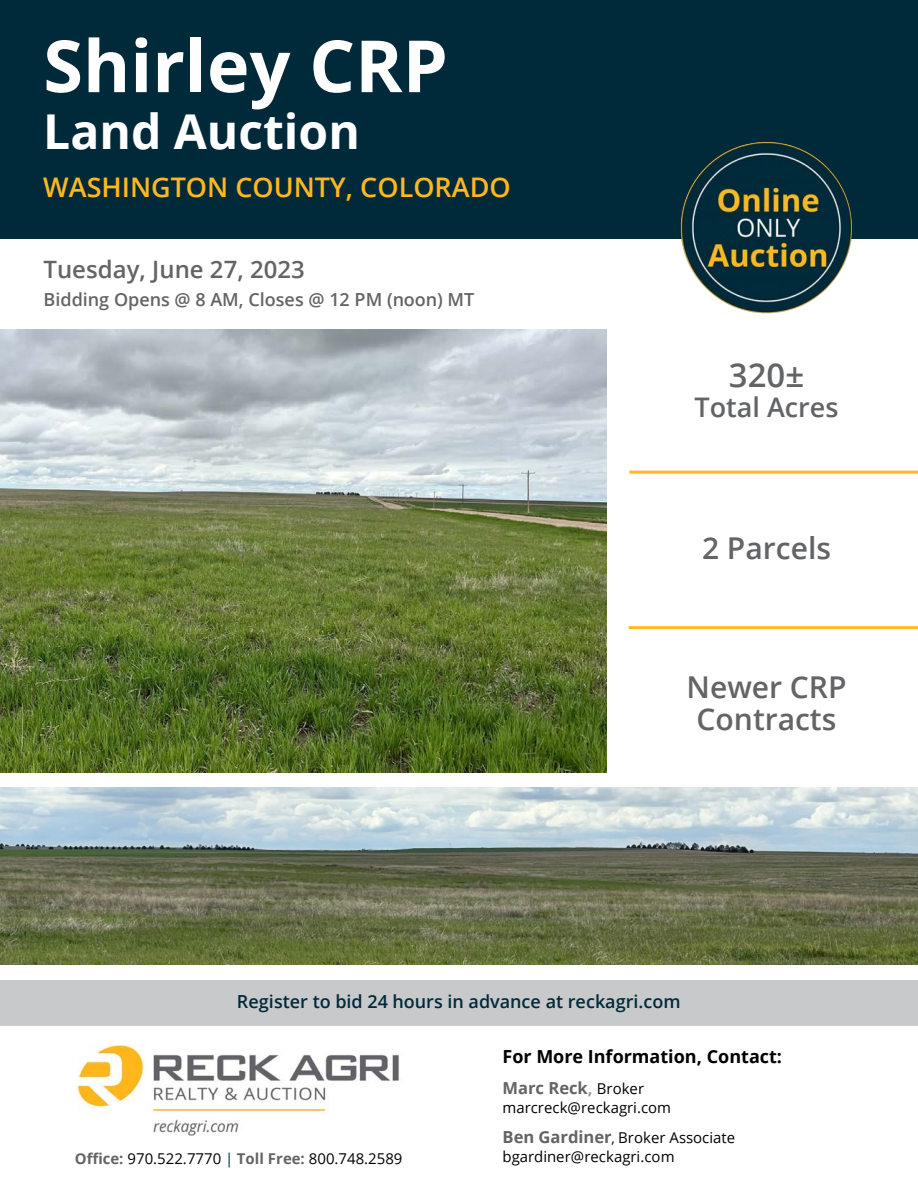
<style>
.page{position:relative;width:918px;height:1188px;background:#fff}
.page>*{position:absolute;margin:0;border:0;box-sizing:border-box;transform-origin:0 0}
.t1{font:700 72px "Open Sans";color:#fff}
.t2{font:700 48px "Open Sans";color:#fff}
.t3{font:600 33px "Open Sans";color:#636466}
.t4{font:600 30px/32.2px "Open Sans";color:#636466;text-align:center}
.t5{font:600 27px "Open Sans";color:#ffb81d}
.t6{font:600 27px "Open Sans";color:#636466}
.t7{font:600 24px "Open Sans";color:#636466}
.t8{font:600 18px "Open Sans";color:#002a3a}
.t9{font:600 18px "Open Sans";color:#636466}
.t10{font:700 18px "Open Sans";color:#000}
.t11{font:700 16.5px "Open Sans";color:#636466}
.t12{font:15px/29.4px "Open Sans";color:#000}
.s1{color:#949698}
.s2{font-weight:400;font-size:15px;color:#000}
.s3{font-weight:700;font-size:16.65px;color:#636466}
.s4{font-size:13.5px}
.s5{font-weight:700;color:#636466}
.s6{color:#002a3a}
</style>
<div class="page">
<img style="left:0;top:329px;width:606px;height:443px">
<div style="left:0;top:0;width:918px;height:239px;background:#002a3a"></div>
<img style="left:0;top:788px;width:918px;height:176px">
<img style="left:77px;top:1044px;width:322px;height:92px">
<div style="left:0;top:980px;width:918px;height:45px;background:#c7c9cb"></div>
<img style="left:680px;top:141px;width:172px;height:173px">
<hr style="left:629px;top:471px;width:289px;height:3px;background:#ffb81d">
<hr style="left:629px;top:626px;width:289px;height:3px;background:#ffb81d">
<h1 class="t1" style="left:43px;top:15px;width:406px">Shirley CRP</h1>
<h2 class="t2" style="left:43px;top:98px;width:318px">Land Auction</h2>
<h3 class="t5" style="left:43px;top:168px;width:469px">WASHINGTON COUNTY, COLORADO</h3>
<h3 class="t7" style="left:44px;top:253px;width:263px">Tuesday, June 27, 2023</h3>
<p class="t9" style="left:44px;top:288px;width:432px">Bidding Opens @ 8 AM, Closes @ 12 PM (noon) MT</p>
<h3 class="t3" style="left:729px;top:352px;width:77px">320±</h3>
<h3 class="t6" style="left:694px;top:389px;width:146px">Total Acres</h3>
<h3 class="t4" style="left:702px;top:531px;width:131px">2 Parcels</h3>
<h3 class="t4" style="left:686px;top:671px;width:162px">Newer CRP<br>Contracts</h3>
<p class="t8" style="left:237px;top:989px;width:445px">Register to bid 24 hours in advance at reckagri.com</p>
<p class="t10" style="left:503px;top:1044px;width:281px">For More Information, Contact:</p>
<p class="t11" style="left:503px;top:1076px;width:143px">Marc Reck<span class="s1">,</span> <span class="s2">Broker</span></p>
<p class="t12" style="left:503px;top:1093px;width:234px">marcreck@reckagri.com<br><span class="s3">Ben Gardiner</span><span class="s4">,</span> Broker Associate</p>
<p class="t12" style="left:75px;top:1144px;width:329px"><span class="s5">Office:</span> 970.522.7770 <span class="s6">|</span> <span class="s5">Toll Free:</span> 800.748.2589</p>
<p class="t12" style="left:503px;top:1142px;width:174px">bgardiner@reckagri.com</p>
</div>
